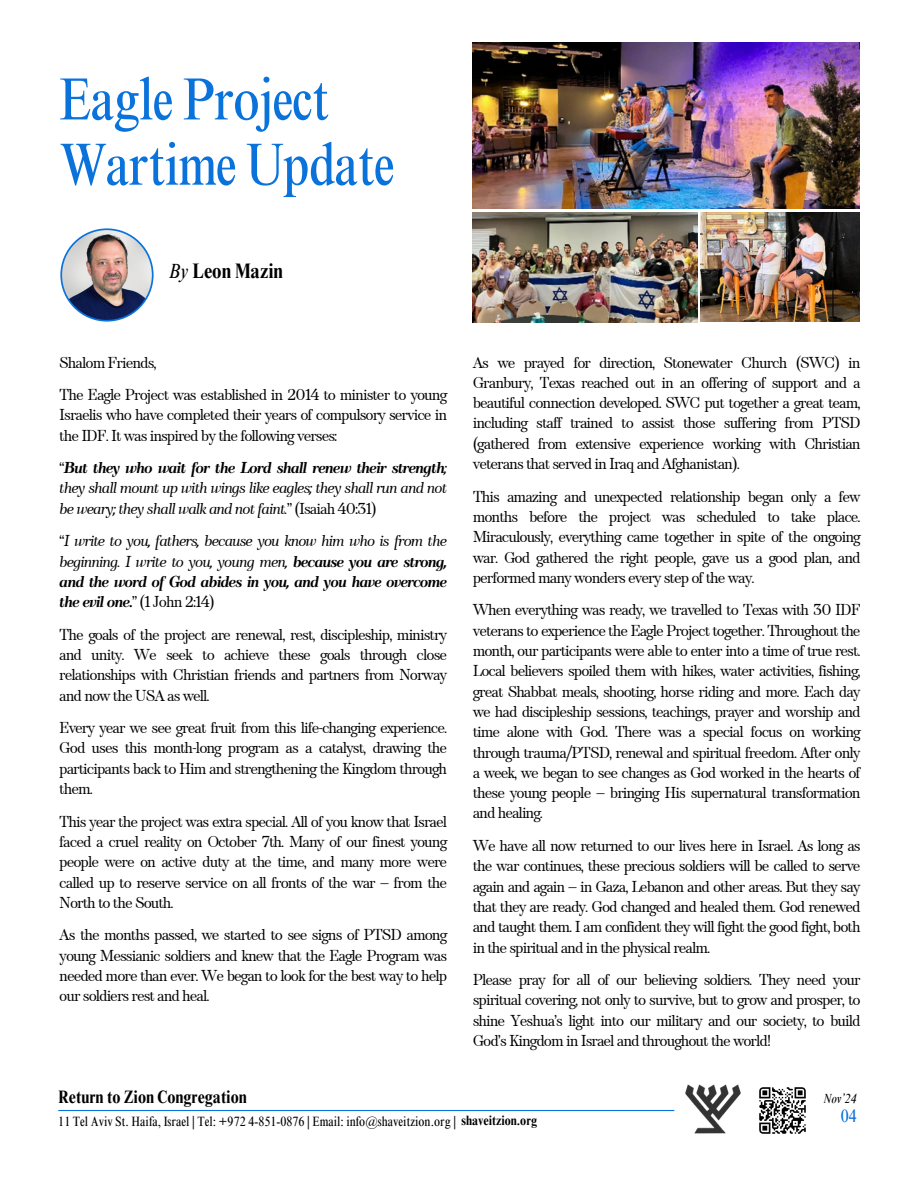
<style>
.page{position:relative;width:918px;height:1188px;background:#fff}
.page>*{position:absolute;margin:0;border:0;box-sizing:border-box;transform-origin:0 0}
.t1{font:condensed 60px/65.2px "Times NRMT Pro";letter-spacing:-.02em;color:#0972db}
.t2{font:700 condensed 21px "Times NRMT Pro";color:#000}
.t3{font:700 condensed 18px "Times NRMT Pro";color:#000}
.t4{font:condensed 18px "Times NRMT Pro";color:#0972db}
.t5{font:15.75px/20.2px "TT Barrels";letter-spacing:-.065em;color:#000;text-align:justify}
.t6{font:italic 15.75px/20.2px "TT Barrels";letter-spacing:-.065em;color:#000;text-align:justify}
.t7{font:condensed 13.5px "Times NRMT Pro";color:#000}
.t8{font:italic condensed 13.5px "Times NRMT Pro";color:#000}
.s1{font-weight:400;font-style:italic}
.s2{font-style:normal}
.s3{font-weight:700}
.s4{font-weight:700;font-style:normal}
</style>
<div class="page">
<img style="left:685px;top:1085px;width:56px;height:49px">
<hr style="left:58px;top:1110px;width:616px;height:1px;background:#0972db">
<img style="left:759px;top:1087px;width:47px;height:47px">
<img style="left:60px;top:228px;width:94px;height:94px">
<img style="left:473px;top:42px;width:387px;height:167px">
<img style="left:700px;top:212px;width:160px;height:110px">
<img style="left:473px;top:212px;width:225px;height:110px">
<h3 class="t1" style="left:59px;top:74px;width:337px">Eagle Project<br>Wartime Update</h3>
<h6 class="t2" style="left:169px;top:263px;width:116px"><span class="s1">By</span> Leon Mazin</h6>
<h4 class="t5" style="left:59px;top:353px;width:99px">Shalom Friends,</h4>
<h4 class="t5" style="left:59px;top:385px;width:389px">The Eagle Project was established in 2014 to minister to young Israelis who have completed their years of compulsory service in the IDF. It was inspired by the following verses:</h4>
<h4 class="t6" style="left:59px;top:459px;width:389px"><span class="s2">“</span><span class="s3">But they who wait for the Lord shall renew their strength</span>; they shall mount up with wings like eagles; they shall run and not be weary; they shall walk and not faint.<span class="s2">” (Isaiah 40:31)</span></h4>
<p class="t6" style="left:59px;top:532px;width:389px"><span class="s2">“</span>I write to you, fathers, because you know him who is from the beginning. I write to you, young men, <span class="s3">because you are strong, and the word of God abides in you, and you have overcome the evil one</span><span class="s4">.</span><span class="s2">” (1 John 2:14)</span></p>
<p class="t5" style="left:59px;top:625px;width:389px">The goals of the project are renewal, rest, discipleship, ministry and unity. We seek to achieve these goals through close relationships with Christian friends and partners from Norway and now the USA as well.</p>
<p class="t5" style="left:59px;top:719px;width:389px">Every year we see great fruit from this life-changing experience.<br>God uses this month-long program as a catalyst, drawing the participants back to Him and strengthening the Kingdom through them.</p>
<p class="t5" style="left:59px;top:812px;width:389px">This year the project was extra special. All of you know that Israel faced a cruel reality on October 7th. Many of our finest young people were on active duty at the time, and many more were called up to reserve service on all fronts of the war – from the North to the South.</p>
<p class="t5" style="left:59px;top:926px;width:389px">As the months passed, we started to see signs of PTSD among young Messianic soldiers and knew that the Eagle Program was needed more than ever. We began to look for the best way to help our soldiers rest and heal.</p>
<h4 class="t5" style="left:473px;top:353px;width:389px">As we prayed for direction, Stonewater Church (SWC) in Granbury, Texas reached out in an offering of support and a beautiful connection developed. SWC put together a great team, including staff trained to assist those suffering from PTSD (gathered from extensive experience working with Christian veterans that served in Iraq and Afghanistan).</h4>
<h4 class="t5" style="left:473px;top:487px;width:389px">This amazing and unexpected relationship began only a few months before the project was scheduled to take place.<br>Miraculously, everything came together in spite of the ongoing war. God gathered the right people, gave us a good plan, and performed many wonders every step of the way.</h4>
<h4 class="t5" style="left:473px;top:601px;width:389px">When everything was ready, we travelled to Texas with 30 IDF veterans to experience the Eagle Project together. Throughout the month, our participants were able to enter into a time of true rest.<br>Local believers spoiled them with hikes, water activities, fishing, great Shabbat meals, shooting, horse riding and more. Each day we had discipleship sessions, teachings, prayer and worship and time alone with God. There was a special focus on working through trauma/PTSD, renewal and spiritual freedom. After only a week, we began to see changes as God worked in the hearts of these young people – bringing His supernatural transformation and healing.</h4>
<h4 class="t5" style="left:473px;top:836px;width:389px">We have all now returned to our lives here in Israel. As long as the war continues, these precious soldiers will be called to serve again and again – in Gaza, Lebanon and other areas. But they say that they are ready. God changed and healed them. God renewed and taught them. I am confident they will fight the good fight, both in the spiritual and in the physical realm.</h4>
<p class="t5" style="left:473px;top:971px;width:389px">Please pray for all of our believing soldiers. They need your spiritual covering, not only to survive, but to grow and prosper, to shine Yeshua’s light into our military and our society, to build God’s Kingdom in Israel and throughout the world!</p>
<p class="t3" style="left:58px;top:1090px;width:190px">Return to Zion Congregation</p>
<h5 class="t7" style="left:58px;top:1116px;width:480px">11 Tel Aviv St. Haifa, Israel | Tel: +972 4-851-0876 | Email: info@shaveitzion.org | <span class="s3">shaveitzion.org</span></h5>
<p class="t8" style="left:824px;top:1093px;width:35px">Nov’24</p>
<p class="t4" style="left:841px;top:1109px;width:18px">04</p>
</div>
